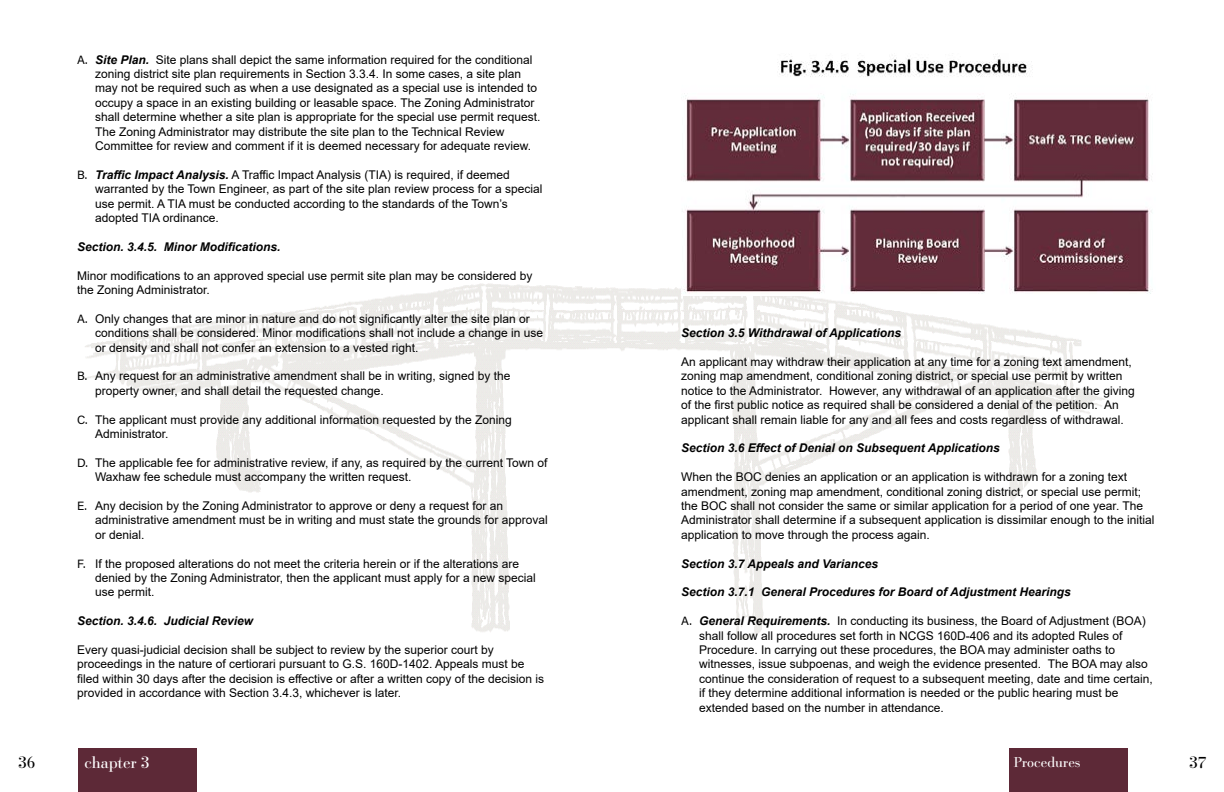
<style>
.page{position:relative;width:1224px;height:792px;background:#fff}
.page>*{position:absolute;margin:0;border:0;box-sizing:border-box;transform-origin:0 0}
.t1{font:16px "Ratio Modern";color:#fff}
.t2{font:16px "Ratio Modern";color:#000}
.t3{font:14px "Ratio Modern";color:#fff}
.t4{font:12px/14.4px "Arial";color:#000}
.t5{font:italic 700 12px "Arial";color:#000}
.s1{font-family:"Acumin Variable Concept"}
.s2{font-weight:700;font-style:italic}
</style>
<div class="page">
<div style="left:78px;top:748px;width:118px;height:44px;background:#5d2937"></div>
<div style="left:1009px;top:748px;width:119px;height:44px;background:#5d2937"></div>
<img style="left:83px;top:283px;width:1022px;height:357px">
<img style="left:681px;top:54px;width:471px;height:242px">
<p class="t4" style="left:95px;top:52px;width:447px;text-indent:-18px"><span class="s1">A.</span> <span class="s2">Site Plan.</span> Site plans shall depict the same information required for the conditional zoning district site plan requirements in Section 3.3.4. In some cases, a site plan may not be required such as when a use designated as a special use is intended to occupy a space in an existing building or leasable space. The Zoning Administrator shall determine whether a site plan is appropriate for the special use permit request.<br>The Zoning Administrator may distribute the site plan to the Technical Review Committee for review and comment if it is deemed necessary for adequate review.</p>
<p class="t4" style="left:95px;top:167px;width:449px;text-indent:-18px"><span class="s1">B.</span> <span class="s2">Traffic Impact Analysis.</span> A Traffic Impact Analysis (TIA) is required, if deemed warranted by the Town Engineer, as part of the site plan review process for a special use permit. A TIA must be conducted according to the standards of the Town’s adopted TIA ordinance.</p>
<p class="t5" style="left:77px;top:239px;width:205px">Section. 3.4.5. Minor Modifications.</p>
<p class="t4" style="left:77px;top:268px;width:457px">Minor modifications to an approved special use permit site plan may be considered by the Zoning Administrator.</p>
<p class="t4" style="left:95px;top:311px;width:450px;text-indent:-18px"><span class="s1">A.</span> Only changes that are minor in nature and do not significantly alter the site plan or conditions shall be considered. Minor modifications shall not include a change in use or density and shall not confer an extension to a vested right.</p>
<p class="t4" style="left:95px;top:369px;width:417px;text-indent:-18px"><span class="s1">B.</span> Any request for an administrative amendment shall be in writing, signed by the property owner, and shall detail the requested change.</p>
<p class="t4" style="left:95px;top:412px;width:418px;text-indent:-18px"><span class="s1">C.</span> The applicant must provide any additional information requested by the Zoning<br>Administrator.</p>
<p class="t4" style="left:95px;top:455px;width:454px;text-indent:-18px"><span class="s1">D.</span> The applicable fee for administrative review, if any, as required by the current Town of<br>Waxhaw fee schedule must accompany the written request.</p>
<p class="t4" style="left:95px;top:499px;width:454px;text-indent:-18px"><span class="s1">E.</span> Any decision by the Zoning Administrator to approve or deny a request for an administrative amendment must be in writing and must state the grounds for approval or denial.</p>
<p class="t4" style="left:95px;top:556px;width:442px;text-indent:-18px"><span class="s1">F.</span> If the proposed alterations do not meet the criteria herein or if the alterations are denied by the Zoning Administrator, then the applicant must apply for a new special use permit.</p>
<p class="t5" style="left:77px;top:613px;width:178px">Section. 3.4.6. Judicial Review</p>
<p class="t4" style="left:77px;top:643px;width:469px">Every quasi-judicial decision shall be subject to review by the superior court by proceedings in the nature of certiorari pursuant to G.S. 160D-1402. Appeals must be filed within 30 days after the decision is effective or after a written copy of the decision is provided in accordance with Section 3.4.3, whichever is later.</p>
<p class="t5" style="left:681px;top:325px;width:222px">Section 3.5 Withdrawal of Applications</p>
<p class="t4" style="left:681px;top:355px;width:455px">An applicant may withdraw their application at any time for a zoning text amendment, zoning map amendment, conditional zoning district, or special use permit by written notice to the Administrator. However, any withdrawal of an application after the giving of the first public notice as required shall be considered a denial of the petition. An applicant shall remain liable for any and all fees and costs regardless of withdrawal.</p>
<p class="t5" style="left:681px;top:440px;width:320px">Section 3.6 Effect of Denial on Subsequent Applications</p>
<p class="t4" style="left:681px;top:470px;width:475px">When the BOC denies an application or an application is withdrawn for a zoning text amendment, zoning map amendment, conditional zoning district, or special use permit; the BOC shall not consider the same or similar application for a period of one year. The Administrator shall determine if a subsequent application is dissimilar enough to the initial application to move through the process again.</p>
<p class="t5" style="left:681px;top:555px;width:199px">Section 3.7 Appeals and Variances</p>
<p class="t5" style="left:681px;top:584px;width:391px">Section 3.7.1 General Procedures for Board of Adjustment Hearings</p>
<p class="t4" style="left:699px;top:614px;width:455px;text-indent:-18px"><span class="s1">A.</span> <span class="s2">General Requirements.</span> In conducting its business, the Board of Adjustment (BOA) shall follow all procedures set forth in NCGS 160D-406 and its adopted Rules of Procedure. In carrying out these procedures, the BOA may administer oaths to witnesses, issue subpoenas, and weigh the evidence presented. The BOA may also continue the consideration of request to a subsequent meeting, date and time certain, if they determine additional information is needed or the public hearing must be extended based on the number in attendance.</p>
<h1 class="t2" style="left:18px;top:752px;width:19px">36</h1>
<h1 class="t1" style="left:84px;top:752px;width:67px">chapter 3</h1>
<p class="t3" style="left:1013px;top:753px;width:69px">Procedures</p>
<h1 class="t2" style="left:1189px;top:752px;width:18px">37</h1>
</div>
